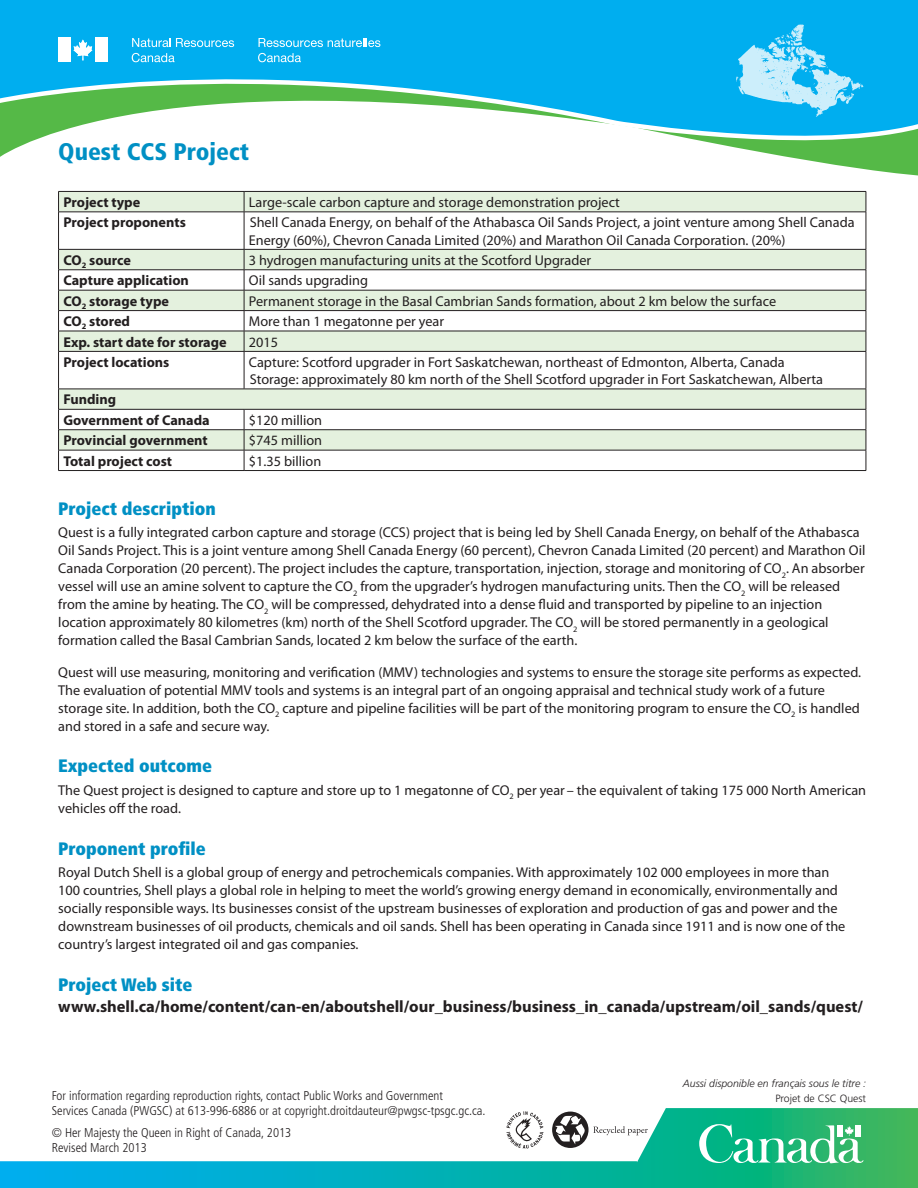
<style>
.page{position:relative;width:918px;height:1188px;background:#fff}
.page>*{position:absolute;margin:0;border:0;box-sizing:border-box;transform-origin:0 0}
.t1{font:900 condensed 24px "Frutiger";color:#0090c4}
.t2{font:900 condensed 18px "Frutiger";color:#0090c4}
.t3{font:700 16.5px "Myriad Pro";color:#231f20}
.TD{font:14.25px/18px "Myriad Pro";color:#231f20}
.TH{font:700 14.25px "Myriad Pro";color:#231f20}
.t4{font:300 condensed 12.75px/15px "Frutiger";color:#231f20}
.t5{font:italic 300 10.5px "Frutiger";color:#231f20}
.t6{font:300 10.5px "Frutiger";color:#231f20}
</style>
<div class="page">
<svg style="left:800px;top:159px;width:118px;height:17px;fill:#57b949"></svg>
<svg style="left:0;top:0;width:918px;height:159px;fill:#00aeef"></svg>
<svg style="left:0;top:1108px;width:918px;height:80px"></svg>
<svg style="left:793px;top:24px;width:9px;height:9px"></svg>
<div style="left:58px;top:38px;width:13px;height:24px;background:#fff"></div>
<svg style="left:73px;top:40px;width:19px;height:20px"></svg>
<div style="left:95px;top:38px;width:13px;height:24px;background:#fff"></div>
<svg style="left:259px;top:38px;width:121px;height:9px"></svg>
<svg style="left:258px;top:53px;width:43px;height:9px"></svg>
<svg style="left:132px;top:38px;width:102px;height:9px"></svg>
<svg style="left:132px;top:53px;width:43px;height:9px"></svg>
<svg style="left:699px;top:1122px;width:165px;height:43px"></svg>
<div style="left:59px;top:192px;width:807px;height:20px;background:#e4f1de"></div>
<svg style="left:59px;top:213px;width:807px;height:257px"></svg>
<hr style="left:58px;top:191px;width:186px;height:1px;background:#231f20">
<svg style="left:58px;top:192px;width:1px;height:20px"></svg>
<hr style="left:244px;top:191px;width:622px;height:1px;background:#231f20">
<svg style="left:244px;top:192px;width:1px;height:20px"></svg>
<svg style="left:866px;top:192px;width:1px;height:20px"></svg>
<hr style="left:58px;top:212px;width:186px;height:1px;background:#231f20">
<hr style="left:58px;top:212px;width:1px;height:37px;background:#231f20">
<hr style="left:244px;top:212px;width:622px;height:1px;background:#231f20">
<hr style="left:244px;top:212px;width:1px;height:37px;background:#231f20">
<hr style="left:866px;top:212px;width:1px;height:37px;background:#231f20">
<hr style="left:58px;top:249px;width:186px;height:1px;background:#231f20">
<hr style="left:244px;top:249px;width:622px;height:1px;background:#231f20">
<hr style="left:58px;top:270px;width:186px;height:1px;background:#231f20">
<hr style="left:244px;top:270px;width:622px;height:1px;background:#231f20">
<hr style="left:58px;top:290px;width:186px;height:1px;background:#231f20">
<hr style="left:244px;top:290px;width:622px;height:1px;background:#231f20">
<hr style="left:58px;top:310px;width:186px;height:1px;background:#231f20">
<hr style="left:244px;top:310px;width:622px;height:1px;background:#231f20">
<hr style="left:58px;top:331px;width:186px;height:1px;background:#231f20">
<svg style="left:58px;top:250px;width:1px;height:101px"></svg>
<hr style="left:244px;top:331px;width:622px;height:1px;background:#231f20">
<svg style="left:244px;top:250px;width:1px;height:101px"></svg>
<svg style="left:866px;top:250px;width:1px;height:101px"></svg>
<hr style="left:58px;top:351px;width:186px;height:1px;background:#231f20">
<hr style="left:58px;top:352px;width:1px;height:37px;background:#231f20">
<hr style="left:244px;top:351px;width:622px;height:1px;background:#231f20">
<hr style="left:244px;top:352px;width:1px;height:37px;background:#231f20">
<hr style="left:866px;top:352px;width:1px;height:37px;background:#231f20">
<hr style="left:58px;top:389px;width:186px;height:1px;background:#231f20">
<hr style="left:244px;top:389px;width:622px;height:1px;background:#231f20">
<hr style="left:58px;top:409px;width:186px;height:1px;background:#231f20">
<hr style="left:244px;top:409px;width:622px;height:1px;background:#231f20">
<hr style="left:58px;top:429px;width:186px;height:1px;background:#231f20">
<hr style="left:244px;top:429px;width:622px;height:1px;background:#231f20">
<hr style="left:58px;top:450px;width:186px;height:1px;background:#231f20">
<svg style="left:58px;top:389px;width:1px;height:81px"></svg>
<hr style="left:244px;top:450px;width:622px;height:1px;background:#231f20">
<svg style="left:244px;top:410px;width:1px;height:60px"></svg>
<svg style="left:866px;top:389px;width:1px;height:81px"></svg>
<hr style="left:58px;top:470px;width:186px;height:1px;background:#231f20">
<hr style="left:244px;top:470px;width:622px;height:1px;background:#231f20">
<svg style="left:506px;top:1111px;width:38px;height:38px"></svg>
<svg style="left:552px;top:1112px;width:96px;height:36px"></svg>
<h1 class="t1" style="left:58px;top:137px;width:192px">Quest CCS Project</h1>
<h2 class="TH" style="left:63px;top:194px;width:78px">Project type</h2>
<h2 class="TD" style="left:249px;top:194px;width:373px">Large-scale carbon capture and storage demonstration project</h2>
<h2 class="TH" style="left:63px;top:215px;width:124px">Project proponents</h2>
<h2 class="TD" style="left:249px;top:214px;width:607px;line-height:17.1px">Shell Canada Energy, on behalf of the Athabasca Oil Sands Project, a joint venture among Shell Canada<br>Energy (60%), Chevron Canada Limited (20%) and Marathon Oil Canada Corporation. (20%)</h2>
<h2 class="TH" style="left:63px;top:252px;width:69px">CO<sub>2</sub> source</h2>
<h2 class="TD" style="left:249px;top:251px;width:344px">3 hydrogen manufacturing units at the Scotford Upgrader</h2>
<h2 class="TH" style="left:63px;top:273px;width:127px">Capture application</h2>
<h2 class="TD" style="left:249px;top:272px;width:121px">Oil sands upgrading</h2>
<h2 class="TH" style="left:63px;top:293px;width:107px">CO<sub>2</sub> storage type</h2>
<h2 class="TD" style="left:249px;top:292px;width:529px">Permanent storage in the Basal Cambrian Sands formation, about 2 km below the surface</h2>
<h2 class="TH" style="left:63px;top:313px;width:68px">CO<sub>2</sub> stored</h2>
<h2 class="TD" style="left:249px;top:313px;width:197px">More than 1 megatonne per year</h2>
<h2 class="TH" style="left:63px;top:334px;width:165px">Exp. start date for storage</h2>
<h2 class="TD" style="left:249px;top:333px;width:31px">2015</h2>
<h2 class="TH" style="left:63px;top:354px;width:108px">Project locations</h2>
<h2 class="TD" style="left:249px;top:353px;width:537px">Capture: Scotford upgrader in Fort Saskatchewan, northeast of Edmonton, Alberta, Canada</h2>
<h2 class="TD" style="left:250px;top:371px;width:575px">Storage: approximately 80 km north of the Shell Scotford upgrader in Fort Saskatchewan, Alberta</h2>
<p class="TH" style="left:63px;top:392px;width:54px">Funding</p>
<h2 class="TH" style="left:63px;top:412px;width:148px">Government of Canada</h2>
<h2 class="TD" style="left:249px;top:411px;width:75px">$120 million</h2>
<h2 class="TH" style="left:63px;top:432px;width:146px">Provincial government</h2>
<h2 class="TD" style="left:249px;top:432px;width:75px">$745 million</h2>
<h2 class="TH" style="left:63px;top:453px;width:110px">Total project cost</h2>
<h2 class="TD" style="left:249px;top:452px;width:74px">$1.35 billion</h2>
<h2 class="t2" style="left:58px;top:497px;width:159px">Project description</h2>
<p class="TD" style="left:58px;top:524px;width:809px">Quest is a fully integrated carbon capture and storage (CCS) project that is being led by Shell Canada Energy, on behalf of the Athabasca Oil Sands Project. This is a joint venture among Shell Canada Energy (60 percent), Chevron Canada Limited (20 percent) and Marathon Oil Canada Corporation (20 percent). The project includes the capture, transportation, injection, storage and monitoring of CO<sub>2</sub>. An absorber vessel will use an amine solvent to capture the CO<sub>2</sub> from the upgrader’s hydrogen manufacturing units. Then the CO<sub>2</sub> will be released from the amine by heating. The CO<sub>2</sub> will be compressed, dehydrated into a dense fluid and transported by pipeline to an injection location approximately 80 kilometres (km) north of the Shell Scotford upgrader. The CO<sub>2</sub> will be stored permanently in a geological formation called the Basal Cambrian Sands, located 2 km below the surface of the earth.</p>
<p class="TD" style="left:58px;top:663px;width:804px">Quest will use measuring, monitoring and verification (MMV) technologies and systems to ensure the storage site performs as expected.<br>The evaluation of potential MMV tools and systems is an integral part of an ongoing appraisal and technical study work of a future storage site. In addition, both the CO<sub>2</sub> capture and pipeline facilities will be part of the monitoring program to ensure the CO<sub>2</sub> is handled and stored in a safe and secure way.</p>
<h2 class="t2" style="left:58px;top:755px;width:155px">Expected outcome</h2>
<p class="TD" style="left:58px;top:781px;width:809px">The Quest project is designed to capture and store up to 1 megatonne of CO<sub>2</sub> per year– the equivalent of taking 175 000 North American vehicles off the road.</p>
<h2 class="t2" style="left:58px;top:837px;width:149px">Proponent profile</h2>
<p class="TD" style="left:58px;top:863px;width:789px">Royal Dutch Shell is a global group of energy and petrochemicals companies. With approximately 102 000 employees in more than 100 countries, Shell plays a global role in helping to meet the world’s growing energy demand in economically, environmentally and socially responsible ways. Its businesses consist of the upstream businesses of exploration and production of gas and power and the downstream businesses of oil products, chemicals and oil sands. Shell has been operating in Canada since 1911 and is now one of the country’s largest integrated oil and gas companies.</p>
<h2 class="t2" style="left:58px;top:973px;width:136px">Project Web site</h2>
<p class="t3" style="left:58px;top:997px;width:806px">www.shell.ca/home/content/can-en/aboutshell/our_business/business_in_canada/upstream/oil_sands/quest/</p>
<p class="t5" style="left:683px;top:1077px;width:185px">Aussi disponible en français sous le titre :</p>
<p class="t4" style="left:52px;top:1089px;width:393px">For information regarding reproduction rights, contact Public Works and Government</p>
<p class="t6" style="left:775px;top:1092px;width:92px">Projet de CSC Quest</p>
<p class="t4" style="left:52px;top:1104px;width:435px">Services Canada (PWGSC) at 613-996-6886 or at copyright.droitdauteur@pwgsc-tpsgc.gc.ca.</p>
<p class="t4" style="left:52px;top:1125px;width:241px">© Her Majesty the Queen in Right of Canada, 2013<br>Revised March 2013</p>
</div>
